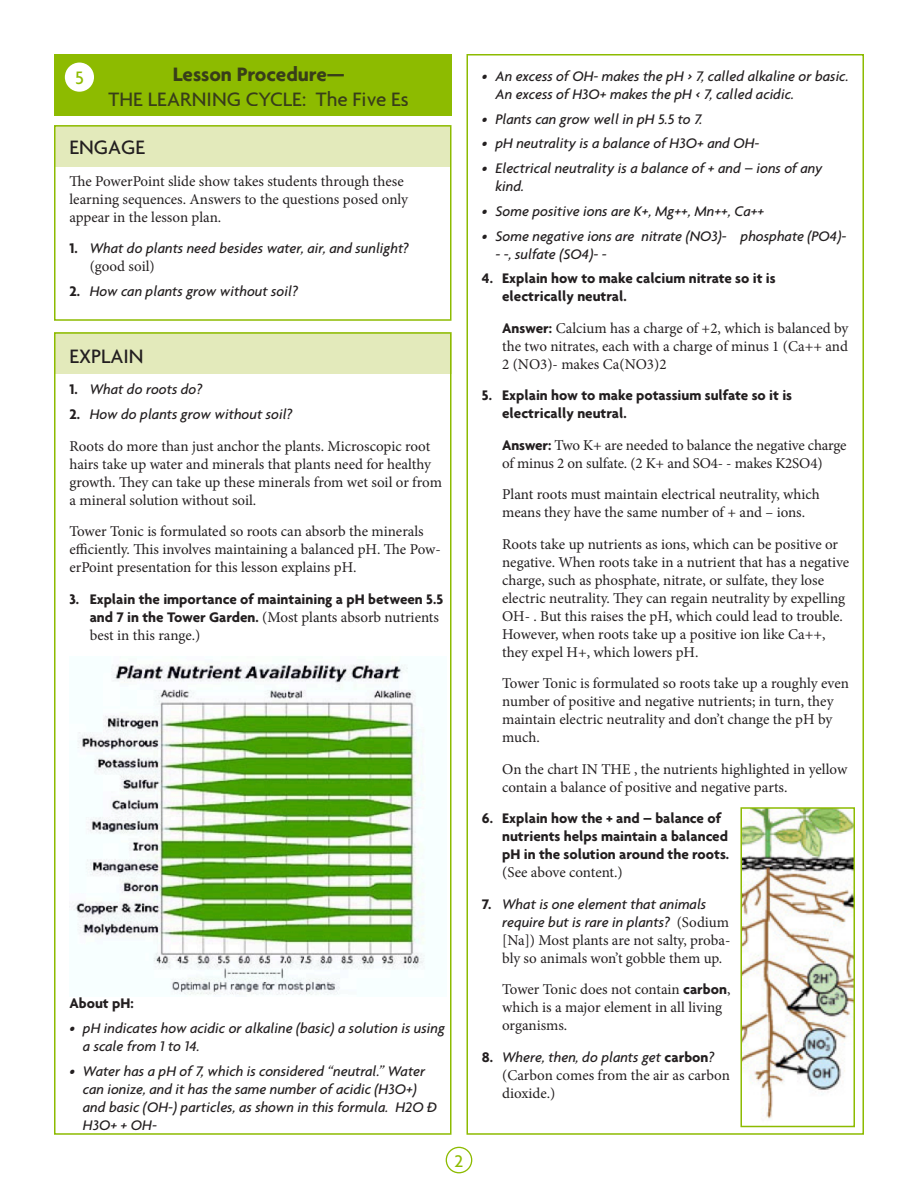
<style>
.page{position:relative;width:918px;height:1188px;background:#fff}
.page>*{position:absolute;margin:0;border:0;box-sizing:border-box;transform-origin:0 0}
.t1{font:500 21px "Agenda";color:#231f20}
.t2{font:700 21px "Agenda";color:#231f20}
.Subheads{font:500 19.5px "Agenda";color:#8dbb00}
.Subheads-2{font:500 18.3px "Agenda";color:#8dbb00}
.Body{font:15px/18px "Minion Pro";letter-spacing:-.005em;color:#231f20}
.Body-2{font:italic 500 15px/18px "Agenda";color:#231f20}
.Body-3{font:700 15px/18px "Agenda";color:#231f20}
.Body_Bold{font:700 15px "Agenda";color:#231f20}
.s1{font-weight:700;font-style:normal}
.s2{font-family:"Minion Pro";font-weight:400;font-style:normal}
.s3{font-family:"Minion Pro";font-weight:400}
.s4{font-family:"Agenda";font-weight:700}
.s5{font-family:"Agenda";font-weight:500;font-style:italic}
</style>
<div class="page">
<div style="left:54px;top:125px;width:396px;height:41px;background:#e3eabb"></div>
<div style="left:54px;top:332px;width:398px;height:41px;background:#e3eabb"></div>
<div style="left:54px;top:125px;width:398px;height:196px;border:2px solid #8dbb00"></div>
<div style="left:54px;top:332px;width:398px;height:803px;border:2px solid #8dbb00"></div>
<div style="left:466px;top:54px;width:398px;height:1081px;border:2px solid #8dbb00"></div>
<img style="left:72px;top:664px;width:353px;height:331px">
<img style="left:743px;top:810px;width:109px;height:309px">
<div style="left:740px;top:807px;width:115px;height:320px;border:2px solid #8dbb00"></div>
<div style="left:446px;top:1147px;width:26px;height:26px;border:1px solid #8dbb00;border-radius:50%"></div>
<div style="left:54px;top:54px;width:398px;height:61px;background:#8dbb00"></div>
<div style="left:65px;top:63px;width:29px;height:29px;background:#fff;border-radius:50%"></div>
<p class="Subheads" style="left:75px;top:65px;width:10px">5</p>
<h1 class="t2" style="left:173px;top:61px;width:174px">Lesson Procedure—</h1>
<h1 class="t1" style="left:109px;top:86px;width:302px">THE LEARNING CYCLE: The Five Es</h1>
<p class="t1" style="left:69px;top:135px;width:77px">ENGAGE</p>
<p class="Body" style="left:69px;top:172px;width:340px">The PowerPoint slide show takes students through these learning sequences. Answers to the questions posed only appear in the lesson plan.</p>
<p class="Body-2" style="left:90px;top:239px;width:321px;text-indent:-20px"><span class="s1">1.</span> What do plants need besides water, air, and sunlight? <span class="s2">(good soil)</span></p>
<p class="Body-2" style="left:69px;top:282px;width:230px"><span class="s1">2.</span> How can plants grow without soil?</p>
<p class="t1" style="left:69px;top:343px;width:76px">EXPLAIN</p>
<p class="Body-2" style="left:69px;top:380px;width:135px"><span class="s1">1.</span> What do roots do?</p>
<p class="Body-2" style="left:69px;top:405px;width:225px"><span class="s1">2.</span> How do plants grow without soil?</p>
<p class="Body" style="left:69px;top:437px;width:374px">Roots do more than just anchor the plants. Microscopic root hairs take up water and minerals that plants need for healthy growth. They can take up these minerals from wet soil or from a mineral solution without soil.</p>
<p class="Body" style="left:69px;top:522px;width:373px">Tower Tonic is formulated so roots can absorb the minerals efficiently. This involves maintaining a balanced pH. The Pow&shy;erPoint presentation for this lesson explains pH.</p>
<p class="Body-3" style="left:90px;top:590px;width:355px;text-indent:-20px">3. Explain the importance of maintaining a pH between 5.5 and 7 in the Tower Garden. <span class="s3">(Most plants absorb nutrients best in this range.)</span></p>
<p class="Body_Bold" style="left:69px;top:994px;width:66px">About pH:</p>
<p class="Body-2" style="left:83px;top:1019px;width:363px;text-indent:-14px">• pH indicates how acidic or alkaline (basic) a solution is using a scale from 1 to 14.</p>
<p class="Body-2" style="left:83px;top:1061px;width:355px;text-indent:-14px">• Water has a pH of 7, which is considered “neutral.” Water can ionize, and it has the same number of acidic (H3O+) and basic (OH-) particles, as shown in this formula. H2O → H3O+ + OH-</p>
<p class="Subheads-2" style="left:455px;top:1150px;width:10px">2</p>
<p class="Body-2" style="left:495px;top:67px;width:355px;text-indent:-14px">• An excess of OH- makes the pH &gt; 7, called alkaline or basic.<br>An excess of H3O+ makes the pH &lt; 7, called acidic.</p>
<p class="Body-2" style="left:482px;top:110px;width:222px">• Plants can grow well in pH 5.5 to 7.</p>
<p class="Body-2" style="left:482px;top:134px;width:279px">• pH neutrality is a balance of H3O+ and OH-</p>
<p class="Body-2" style="left:495px;top:159px;width:329px;text-indent:-14px">• Electrical neutrality is a balance of + and – ions of any kind.</p>
<p class="Body-2" style="left:482px;top:202px;width:284px">• Some positive ions are K+, Mg++, Mn++, Ca++</p>
<p class="Body-2" style="left:482px;top:227px;width:366px">• Some negative ions are nitrate (NO3)- phosphate (PO4)-</p>
<p class="Body-2" style="left:495px;top:245px;width:113px">- -, sulfate (SO4)- -</p>
<p class="Body-3" style="left:502px;top:269px;width:275px;text-indent:-20px">4. Explain how to make calcium nitrate so it is electrically neutral.</p>
<p class="Body" style="left:502px;top:319px;width:348px;text-align:justify"><span class="s4">Answer:</span> Calcium has a charge of +2, which is balanced by the two nitrates, each with a charge of minus 1 (Ca++ and 2 (NO3)- makes Ca(NO3)2</p>
<p class="Body-3" style="left:502px;top:386px;width:292px;text-indent:-20px">5. Explain how to make potassium sulfate so it is electrically neutral.</p>
<p class="Body" style="left:502px;top:436px;width:346px"><span class="s4">Answer:</span> Two K+ are needed to balance the negative charge of minus 2 on sulfate. (2 K+ and SO4- - makes K2SO4)</p>
<p class="Body" style="left:502px;top:486px;width:319px">Plant roots must maintain electrical neutrality, which means they have the same number of + and – ions.</p>
<p class="Body" style="left:502px;top:535px;width:349px">Roots take up nutrients as ions, which can be positive or negative. When roots take in a nutrient that has a negative charge, such as phosphate, nitrate, or sulfate, they lose electric neutrality. They can regain neutrality by expelling OH- . But this raises the pH, which could lead to trouble.<br>However, when roots take up a positive ion like Ca++, they expel H+, which lowers pH.</p>
<p class="Body" style="left:502px;top:675px;width:348px">Tower Tonic is formulated so roots take up a roughly even number of positive and negative nutrients; in turn, they maintain electric neutrality and don’t change the pH by much.</p>
<p class="Body" style="left:502px;top:760px;width:347px">On the chart IN THE , the nutrients highlighted in yellow contain a balance of positive and negative parts.</p>
<p class="Body-3" style="left:502px;top:809px;width:229px;text-indent:-20px">6. Explain how the + and – balance of nutrients helps maintain a balanced pH in the solution around the roots. <span class="s3">(See above content.)</span></p>
<p class="Body" style="left:502px;top:895px;width:230px;text-indent:-20px"><span class="s4">7.</span> <span class="s5">What is one element that animals require but is rare in plants?</span> (Sodium [Na]) Most plants are not salty, proba&shy;bly so animals won’t gobble them up.</p>
<p class="Body" style="left:502px;top:981px;width:230px">Tower Tonic does not contain <span class="s4">carbon</span>, which is a major element in all living organisms.</p>
<p class="Body" style="left:502px;top:1048px;width:229px;text-indent:-20px"><span class="s4">8.</span> <span class="s5">Where, then, do plants get</span> <span class="s4">carbon</span><span class="s5">? </span>(Carbon comes from the air as carbon dioxide.)</p>
</div>
